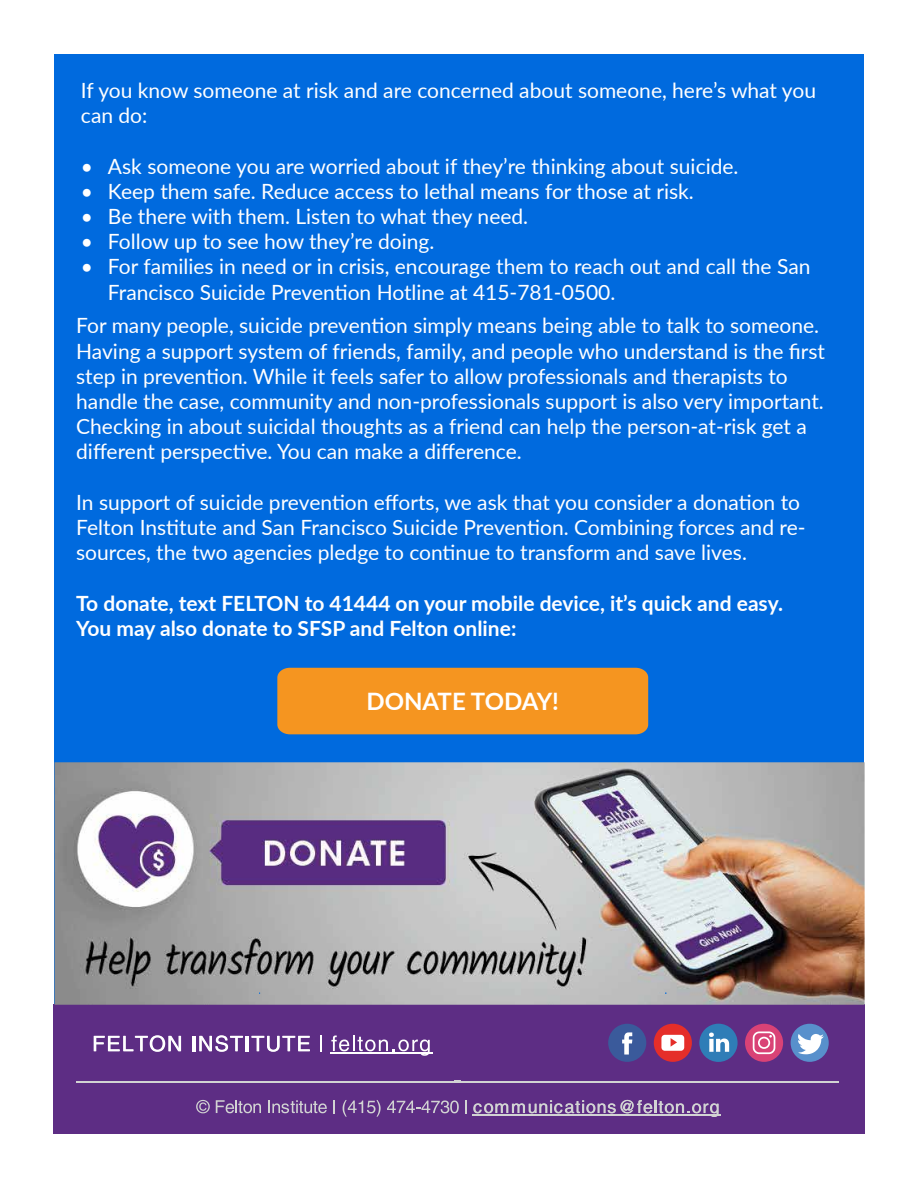
<style>
.page{position:relative;width:918px;height:1188px;background:#fff}
.page>*{position:absolute;margin:0;border:0;box-sizing:border-box;transform-origin:0 0}
.t1{font:700 24px "Lato";color:#fff}
.t2{font:21px/25.2px "Lato";color:#fff}
.t3{font:700 21px/25.2px "Lato";color:#fff}
</style>
<div class="page">
<div style="left:54px;top:54px;width:810px;height:1080px;background:#006ade"></div>
<div style="left:53px;top:1005px;width:811px;height:129px;background:#5d2d84"></div>
<hr style="left:76px;top:1081px;width:763px;height:1px;background:#d2d3d3">
<img style="left:55px;top:762px;width:810px;height:243px">
<svg style="left:94px;top:1035px;width:87px;height:17px"></svg>
<svg style="left:192px;top:1035px;width:118px;height:17px"></svg>
<svg style="left:320px;top:1035px;width:2px;height:17px"></svg>
<svg style="left:196px;top:1100px;width:14px;height:13px"></svg>
<svg style="left:216px;top:1100px;width:45px;height:13px"></svg>
<svg style="left:268px;top:1100px;width:59px;height:13px"></svg>
<svg style="left:334px;top:1100px;width:1px;height:13px"></svg>
<svg style="left:343px;top:1100px;width:38px;height:17px"></svg>
<svg style="left:387px;top:1100px;width:72px;height:13px"></svg>
<svg style="left:465px;top:1100px;width:2px;height:13px"></svg>
<svg style="left:473px;top:1100px;width:246px;height:17px"></svg>
<hr style="left:473px;top:1114px;width:248px;height:1px;background:#d2d3d3">
<svg style="left:608px;top:1024px;width:38px;height:38px"></svg>
<div style="left:654px;top:1024px;width:38px;height:38px;background:#e52e29;border-radius:50%"></div>
<svg style="left:661px;top:1035px;width:23px;height:16px"></svg>
<svg style="left:699px;top:1024px;width:39px;height:38px"></svg>
<div style="left:745px;top:1024px;width:38px;height:38px;background:#d94276;border-radius:50%"></div>
<svg style="left:753px;top:1031px;width:22px;height:23px"></svg>
<div style="left:791px;top:1024px;width:38px;height:38px;background:#5890cc;border-radius:50%"></div>
<svg style="left:798px;top:1034px;width:26px;height:20px"></svg>
<div style="left:277px;top:668px;width:371px;height:66px;background:#f59520"></div>
<svg style="left:331px;top:1035px;width:99px;height:21px"></svg>
<hr style="left:331px;top:1052px;width:102px;height:1px;background:#fff">
<p class="t2" style="left:81px;top:77px;width:737px">If you know someone at risk and are concerned about someone, here’s what you can do:</p>
<p class="t2" style="left:81px;top:152px;width:659px">• Ask someone you are worried about if they’re thinking about suicide.</p>
<p class="t2" style="left:81px;top:178px;width:614px">• Keep them safe. Reduce access to lethal means for those at risk.</p>
<p class="t2" style="left:81px;top:203px;width:449px">• Be there with them. Listen to what they need.</p>
<p class="t2" style="left:81px;top:228px;width:355px">• Follow up to see how they’re doing.</p>
<p class="t2" style="left:108px;top:253px;width:704px;text-indent:-27px">• For families in need or in crisis, encourage them to reach out and call the San<br>Francisco Suicide Prevention Hotline at 415-781-0500.</p>
<p class="t2" style="left:76px;top:312px;width:750px">For many people, suicide prevention simply means being able to talk to someone.<br>Having a support system of friends, family, and people who understand is the first step in prevention. While it feels safer to allow professionals and therapists to handle the case, community and non-professionals support is also very important.<br>Checking in about suicidal thoughts as a friend can help the person-at-risk get a different perspective. You can make a difference.</p>
<p class="t2" style="left:76px;top:489px;width:731px">In support of suicide prevention efforts, we ask that you consider a donation to<br>Felton Institute and San Francisco Suicide Prevention. Combining forces and re&shy;sources, the two agencies pledge to continue to transform and save lives.</p>
<p class="t3" style="left:76px;top:590px;width:708px">To donate, text FELTON to 41444 on your mobile device, it’s quick and easy.<br>You may also donate to SFSP and Felton online:</p>
<p class="t1" style="left:367px;top:684px;width:194px">DONATE TODAY!</p>
</div>
